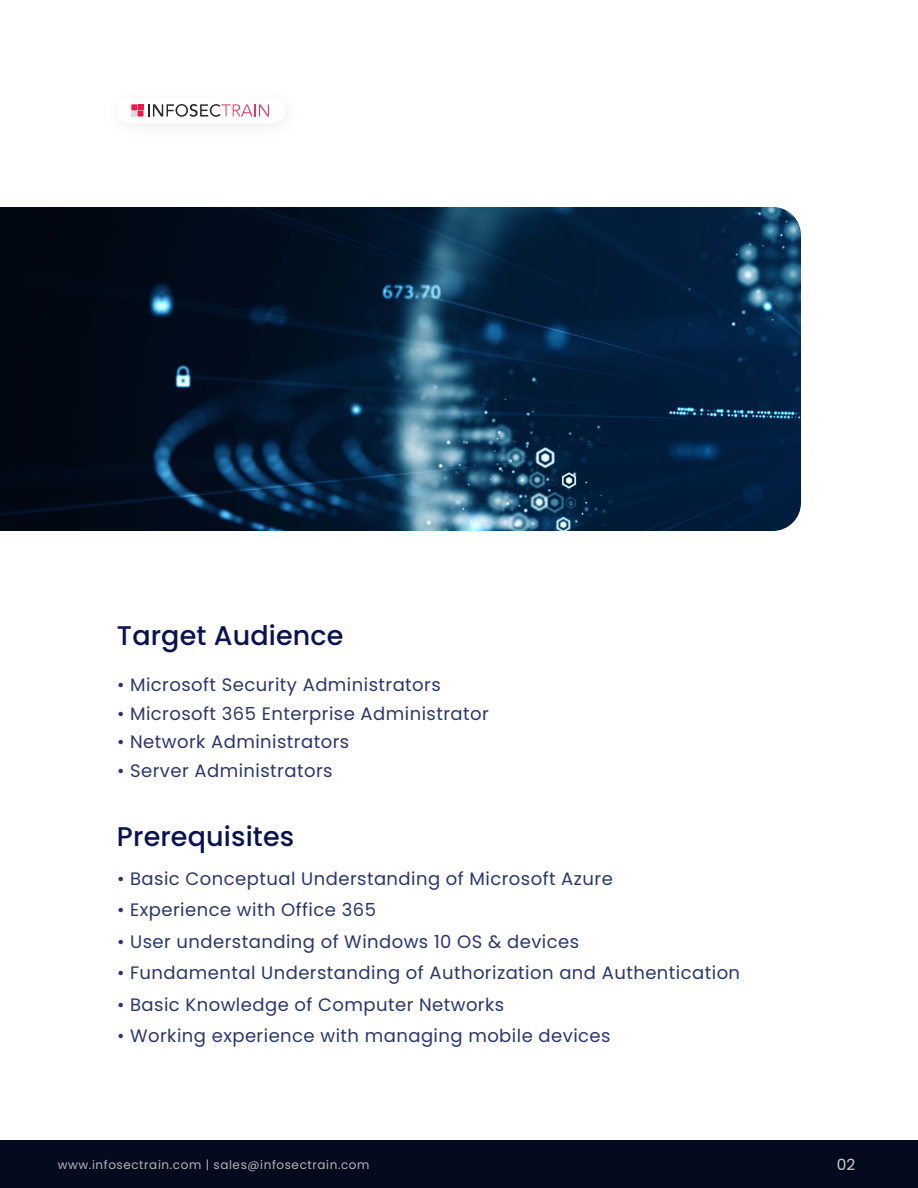
<style>
.page{position:relative;width:918px;height:1188px;background:#fff}
.page>*{position:absolute;margin:0;border:0;box-sizing:border-box;transform-origin:0 0}
.t1{font:500 27px "Poppins";letter-spacing:.005em;color:#091353}
.t2{font:18px "Poppins";letter-spacing:.025em;color:#2b3670}
.t3{font:15.45px "Poppins";color:#fff}
.t4{font:12px "Poppins";letter-spacing:.05em;color:#fff}
</style>
<div class="page">
<div style="left:0;top:1140px;width:918px;height:48px;background:#050b1e"></div>
<img style="left:0;top:207px;width:801px;height:324px">
<svg style="left:131px;top:104px;width:138px;height:13px"></svg>
<h1 class="t1" style="left:117px;top:620px;width:228px">Target Audience</h1>
<p class="t2" style="left:117px;top:674px;width:325px">• Microsoft Security Administrators</p>
<p class="t2" style="left:117px;top:703px;width:373px">• Microsoft 365 Enterprise Administrator</p>
<p class="t2" style="left:117px;top:731px;width:234px">• Network Administrators</p>
<p class="t2" style="left:117px;top:760px;width:217px">• Server Administrators</p>
<h1 class="t1" style="left:117px;top:821px;width:179px">Prerequisites</h1>
<p class="t2" style="left:117px;top:868px;width:497px">• Basic Conceptual Understanding of Microsoft Azure</p>
<p class="t2" style="left:117px;top:899px;width:260px">• Experience with Office 365</p>
<p class="t2" style="left:117px;top:931px;width:464px">• User understanding of Windows 10 OS &amp; devices</p>
<p class="t2" style="left:117px;top:962px;width:625px">• Fundamental Understanding of Authorization and Authentication</p>
<p class="t2" style="left:117px;top:994px;width:389px">• Basic Knowledge of Computer Networks</p>
<p class="t2" style="left:117px;top:1025px;width:495px">• Working experience with managing mobile devices</p>
<p class="t4" style="left:58px;top:1158px;width:313px">www.infosectrain.com | sales@infosectrain.com</p>
<p class="t3" style="left:836px;top:1156px;width:21px">02</p>
</div>
